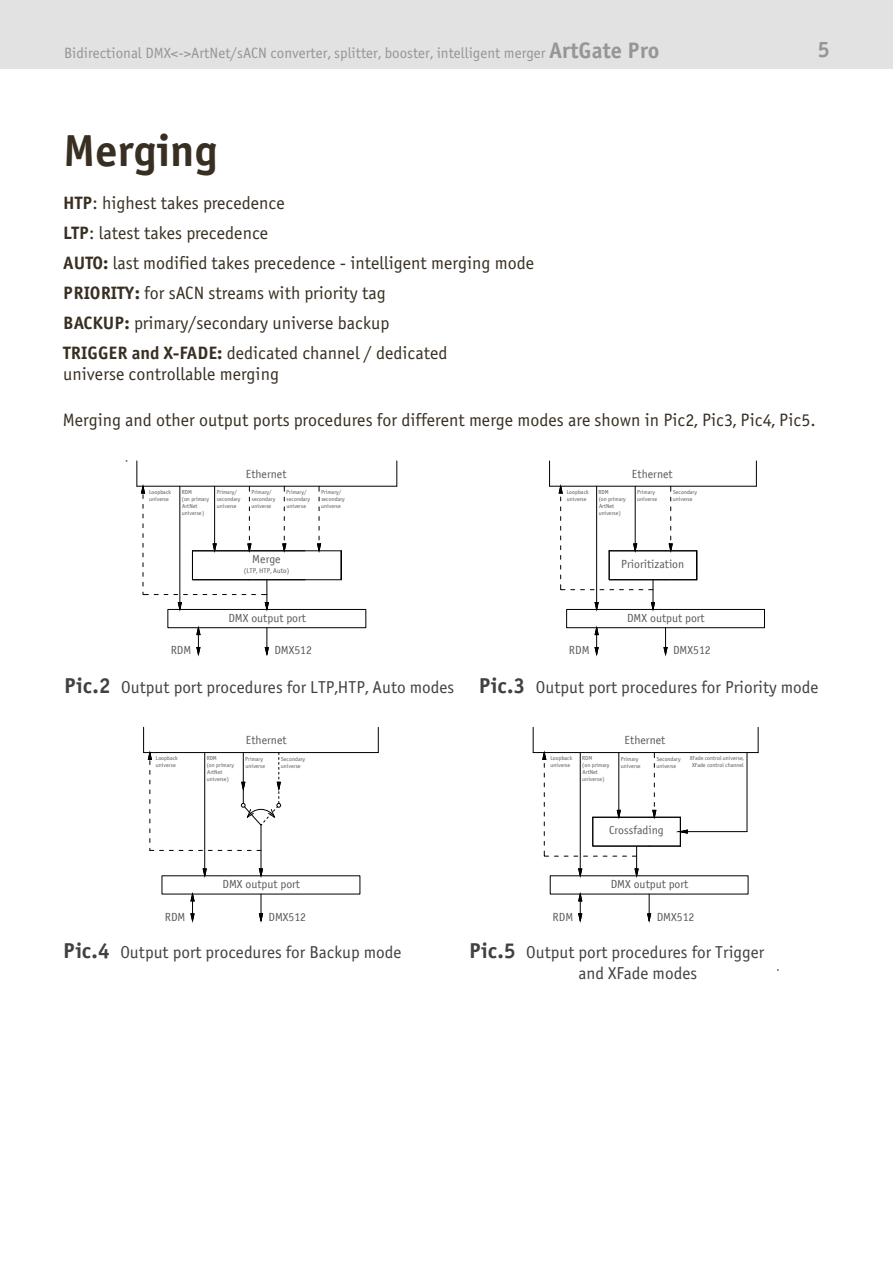
<style>
.page{position:relative;width:893px;height:1263px;background:#fff}
.page>*{position:absolute;margin:0;border:0;box-sizing:border-box;transform-origin:0 0}
.t1{font:700 45px "Officina Sans C";color:#382f22}
.t2{font:700 22.5px "Officina Sans C";color:#979595}
.t3{font:18px/30px "Officina Sans C";color:#382f22}
.t4{font:17.25px/20.7px "Officina Sans C";color:#414042}
.t5{font:15px "Officina Sans C";color:#979595}
.t6{font:11.7px "Officina Sans CTT";color:#585858}
.t7{font:7.05px "Officina Sans CTT";color:#585858}
.t8{font:5.85px/6.9px "Officina Sans CTT";color:#585858}
.s1{font-weight:700;font-size:22.5px}
.s2{font-weight:700}
.s3{font-weight:700;font-size:21.6px}
</style>
<div class="page">
<div style="left:0;top:0;width:893px;height:68px;background:#e2e2e2"></div>
<hr style="left:137px;top:486px;width:260px;height:1px;background:#000">
<div style="left:168px;top:609px;width:198px;height:19px;border:1px solid #000"></div>
<svg style="left:142px;top:582px;width:16px;height:13px"></svg>
<svg style="left:137px;top:461px;width:8px;height:37px"></svg>
<hr style="left:214px;top:486px;width:1px;height:65px;background:#000">
<hr style="left:180px;top:486px;width:1px;height:123px;background:#000">
<svg style="left:196px;top:625px;width:5px;height:32px"></svg>
<svg style="left:265px;top:628px;width:4px;height:29px"></svg>
<hr style="left:550px;top:486px;width:206px;height:1px;background:#000">
<svg style="left:549px;top:461px;width:1px;height:25px"></svg>
<div style="left:566px;top:609px;width:199px;height:19px;border:1px solid #000"></div>
<svg style="left:560px;top:575px;width:5px;height:15px"></svg>
<svg style="left:558px;top:484px;width:5px;height:17px"></svg>
<hr style="left:635px;top:486px;width:1px;height:65px;background:#000">
<hr style="left:596px;top:486px;width:1px;height:123px;background:#000">
<svg style="left:594px;top:625px;width:5px;height:32px"></svg>
<svg style="left:663px;top:628px;width:5px;height:29px"></svg>
<svg style="left:174px;top:536px;width:168px;height:76px"></svg>
<svg style="left:397px;top:461px;width:1px;height:25px"></svg>
<svg style="left:590px;top:536px;width:107px;height:76px"></svg>
<svg style="left:756px;top:461px;width:1px;height:25px"></svg>
<hr style="left:533px;top:752px;width:225px;height:1px;background:#000">
<svg style="left:533px;top:727px;width:1px;height:25px"></svg>
<hr style="left:636px;top:846px;width:1px;height:30px;background:#000">
<svg style="left:544px;top:841px;width:14px;height:16px"></svg>
<svg style="left:542px;top:750px;width:5px;height:17px"></svg>
<hr style="left:618px;top:752px;width:1px;height:65px;background:#000">
<svg style="left:634px;top:868px;width:5px;height:10px"></svg>
<hr style="left:580px;top:752px;width:1px;height:124px;background:#000">
<svg style="left:578px;top:892px;width:4px;height:31px"></svg>
<svg style="left:647px;top:894px;width:4px;height:29px"></svg>
<svg style="left:578px;top:868px;width:4px;height:10px"></svg>
<svg style="left:758px;top:727px;width:1px;height:25px"></svg>
<svg style="left:592px;top:793px;width:96px;height:54px"></svg>
<hr style="left:680px;top:831px;width:67px;height:1px;background:#000">
<hr style="left:747px;top:752px;width:1px;height:80px;background:#000">
<hr style="left:144px;top:752px;width:234px;height:1px;background:#000">
<svg style="left:259px;top:868px;width:4px;height:10px"></svg>
<hr style="left:204px;top:752px;width:1px;height:124px;background:#000">
<svg style="left:190px;top:892px;width:5px;height:31px"></svg>
<svg style="left:259px;top:894px;width:4px;height:29px"></svg>
<hr style="left:261px;top:825px;width:1px;height:51px;background:#000">
<svg style="left:143px;top:727px;width:9px;height:37px"></svg>
<svg style="left:378px;top:727px;width:1px;height:25px"></svg>
<svg style="left:202px;top:868px;width:5px;height:10px"></svg>
<svg style="left:241px;top:752px;width:40px;height:74px"></svg>
<h3 class="t5" style="left:64px;top:45px;width:597px">Bidirectional DMX&lt;-&gt;ArtNet/sACN converter, splitter, booster, intelligent merger <span class="s1">ArtGate Pro</span></h3>
<h2 class="t2" style="left:817px;top:37px;width:14px">5</h2>
<h1 class="t1" style="left:64px;top:125px;width:155px">Merging</h1>
<p class="t3" style="left:63px;top:188px;width:472px"><span class="s2">HTP</span>: highest takes precedence<br><span class="s2">LTP</span>: latest takes precedence<br><span class="s2">AUTO:</span> last modified takes precedence - intelligent merging mode <span class="s2">PRIORITY:</span> for sACN streams with priority tag<br><span class="s2">BACKUP:</span> primary/secondary universe backup<br><span class="s2">TRIGGER and X-FADE:</span> dedicated channel / dedicated</p>
<h3 class="t3" style="left:63px;top:359px;width:217px">universe controllable merging</h3>
<h3 class="t3" style="left:63px;top:405px;width:754px">Merging and other output ports procedures for different merge modes are shown in Pic2, Pic3, Pic4, Pic5.</h3>
<h3 class="t6" style="left:246px;top:468px;width:42px">Ethernet</h3>
<h3 class="t6" style="left:632px;top:468px;width:42px">Ethernet</h3>
<p class="t8" style="left:149px;top:489px;width:24px">Loopback universe</p>
<p class="t8" style="left:217px;top:489px;width:25px">Primary/ secondary universe</p>
<p class="t8" style="left:182px;top:489px;width:29px">RDM<br>(on primary<br>ArtNet universe)</p>
<p class="t8" style="left:251px;top:489px;width:25px">Primary/ secondary universe</p>
<p class="t8" style="left:286px;top:489px;width:25px">Primary/ secondary universe</p>
<p class="t8" style="left:321px;top:489px;width:25px">Primary/ secondary universe</p>
<p class="t8" style="left:567px;top:489px;width:24px">Loopback universe</p>
<p class="t8" style="left:637px;top:489px;width:21px">Primary universe</p>
<p class="t8" style="left:599px;top:489px;width:29px">RDM<br>(on primary<br>ArtNet universe)</p>
<p class="t8" style="left:673px;top:489px;width:26px">Secondary universe</p>
<h3 class="t6" style="left:252px;top:553px;width:30px">Merge</h3>
<p class="t7" style="left:244px;top:567px;width:47px">(LTP, HTP, Auto)</p>
<h3 class="t6" style="left:621px;top:557px;width:65px">Prioritization</h3>
<h3 class="t6" style="left:228px;top:611px;width:79px">DMX output port</h3>
<h3 class="t6" style="left:627px;top:611px;width:79px">DMX output port</h3>
<h3 class="t6" style="left:171px;top:644px;width:22px">RDM</h3>
<h3 class="t6" style="left:274px;top:644px;width:39px">DMX512</h3>
<h3 class="t6" style="left:569px;top:644px;width:22px">RDM</h3>
<h3 class="t6" style="left:673px;top:644px;width:39px">DMX512</h3>
<h3 class="t4" style="left:64px;top:677px;width:756px"><span class="s3">Pic.2</span> Output port procedures for LTP,HTP, Auto modes <span class="s3">Pic.3</span> Output port procedures for Priority mode</h3>
<h3 class="t6" style="left:246px;top:734px;width:42px">Ethernet</h3>
<h3 class="t6" style="left:624px;top:734px;width:42px">Ethernet</h3>
<p class="t8" style="left:156px;top:755px;width:24px">Loopback universe</p>
<p class="t8" style="left:207px;top:755px;width:29px">RDM<br>(on primary<br>ArtNet universe)</p>
<p class="t8" style="left:245px;top:755px;width:21px">Primary universe</p>
<p class="t8" style="left:281px;top:755px;width:26px">Secondary universe</p>
<p class="t8" style="left:550px;top:755px;width:24px">Loopback universe</p>
<p class="t8" style="left:621px;top:755px;width:21px">Primary universe</p>
<p class="t8" style="left:582px;top:755px;width:29px">RDM<br>(on primary<br>ArtNet universe)</p>
<p class="t8" style="left:690px;top:755px;width:56px;text-align:center">XFade control universe,<br>XFade control channel</p>
<p class="t8" style="left:656px;top:755px;width:26px">Secondary universe</p>
<h3 class="t6" style="left:609px;top:824px;width:56px">Crossfading</h3>
<h3 class="t6" style="left:223px;top:878px;width:79px">DMX output port</h3>
<h3 class="t6" style="left:611px;top:878px;width:79px">DMX output port</h3>
<h3 class="t6" style="left:165px;top:910px;width:22px">RDM</h3>
<h3 class="t6" style="left:268px;top:910px;width:39px">DMX512</h3>
<h3 class="t6" style="left:553px;top:910px;width:22px">RDM</h3>
<h3 class="t6" style="left:657px;top:910px;width:39px">DMX512</h3>
<h3 class="t4" style="left:63px;top:942px;width:340px"><span class="s3">Pic.4</span> Output port procedures for Backup mode</h3>
<h3 class="t4" style="left:579px;top:942px;width:187px;text-indent:-109px"><span class="s3">Pic.5</span> Output port procedures for Trigger and XFade modes</h3>
</div>
